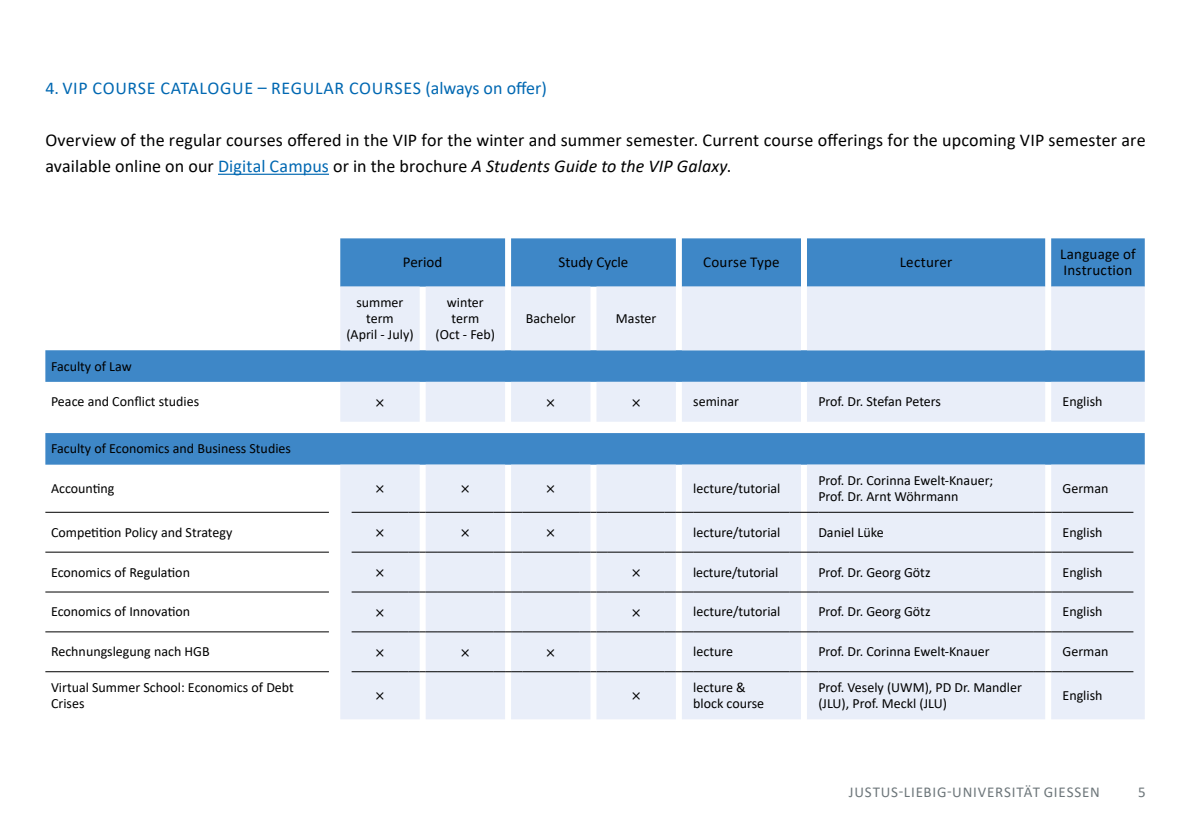
<style>
.page{position:relative;width:1191px;height:840px;background:#fff}
.page>*{position:absolute;margin:0;border:0;box-sizing:border-box;transform-origin:0 0}
.t1{font:18px/26px "Calibri";letter-spacing:.005em;color:#000}
.t2{font:18px "Calibri";letter-spacing:.04em;color:#0068b2}
.t3{font:300 18px "Calibri";color:#000}
.t4{font:15px/16px "Calibri";letter-spacing:.01em;color:#000}
.t5{font:15px "Calibri";letter-spacing:.05em;color:#6d767a}
.t6{font:14px/16px "Calibri";color:#000}
.s1{color:#0068b2}
.s2{font-style:italic}
</style>
<div class="page">
<svg style="left:45px;top:238px;width:1099px;height:226px;fill:#3e87c7"></svg>
<svg style="left:340px;top:286px;width:804px;height:433px;background:#cfdef0"></svg>
<hr style="left:45px;top:631px;width:284px;height:1px;background:#000">
<hr style="left:45px;top:670px;width:284px;height:1px;background:#000">
<hr style="left:45px;top:511px;width:284px;height:1px;background:#000">
<hr style="left:45px;top:551px;width:284px;height:1px;background:#000">
<hr style="left:45px;top:591px;width:284px;height:1px;background:#000">
<hr style="left:608px;top:670px;width:56px;height:1px;background:#000">
<svg style="left:664px;top:670px;width:29px;height:1px"></svg>
<hr style="left:693px;top:670px;width:96px;height:1px;background:#000">
<svg style="left:789px;top:670px;width:29px;height:1px"></svg>
<svg style="left:1033px;top:670px;width:29px;height:1px"></svg>
<hr style="left:1062px;top:670px;width:71px;height:1px;background:#000">
<hr style="left:818px;top:670px;width:215px;height:1px;background:#000">
<hr style="left:351px;top:670px;width:57px;height:1px;background:#000">
<svg style="left:408px;top:670px;width:29px;height:1px"></svg>
<hr style="left:437px;top:670px;width:57px;height:1px;background:#000">
<svg style="left:494px;top:670px;width:28px;height:1px"></svg>
<hr style="left:522px;top:670px;width:57px;height:1px;background:#000">
<svg style="left:579px;top:670px;width:29px;height:1px"></svg>
<hr style="left:351px;top:511px;width:57px;height:1px;background:#000">
<svg style="left:408px;top:511px;width:29px;height:1px"></svg>
<hr style="left:437px;top:511px;width:57px;height:1px;background:#000">
<svg style="left:494px;top:511px;width:28px;height:1px"></svg>
<hr style="left:522px;top:511px;width:57px;height:1px;background:#000">
<svg style="left:579px;top:511px;width:29px;height:1px"></svg>
<hr style="left:608px;top:511px;width:56px;height:1px;background:#000">
<svg style="left:664px;top:511px;width:29px;height:1px"></svg>
<hr style="left:693px;top:511px;width:96px;height:1px;background:#000">
<svg style="left:789px;top:511px;width:29px;height:1px"></svg>
<hr style="left:818px;top:511px;width:215px;height:1px;background:#000">
<svg style="left:1033px;top:511px;width:29px;height:1px"></svg>
<hr style="left:1062px;top:511px;width:71px;height:1px;background:#000">
<hr style="left:351px;top:551px;width:57px;height:1px;background:#000">
<svg style="left:408px;top:551px;width:29px;height:1px"></svg>
<hr style="left:437px;top:551px;width:57px;height:1px;background:#000">
<svg style="left:494px;top:551px;width:28px;height:1px"></svg>
<hr style="left:522px;top:551px;width:57px;height:1px;background:#000">
<svg style="left:579px;top:551px;width:29px;height:1px"></svg>
<hr style="left:608px;top:551px;width:56px;height:1px;background:#000">
<svg style="left:664px;top:551px;width:29px;height:1px"></svg>
<hr style="left:693px;top:551px;width:96px;height:1px;background:#000">
<svg style="left:789px;top:551px;width:29px;height:1px"></svg>
<hr style="left:818px;top:551px;width:215px;height:1px;background:#000">
<svg style="left:1033px;top:551px;width:29px;height:1px"></svg>
<hr style="left:1062px;top:551px;width:71px;height:1px;background:#000">
<hr style="left:351px;top:591px;width:57px;height:1px;background:#000">
<svg style="left:408px;top:591px;width:29px;height:1px"></svg>
<hr style="left:437px;top:591px;width:57px;height:1px;background:#000">
<svg style="left:494px;top:591px;width:28px;height:1px"></svg>
<hr style="left:522px;top:591px;width:57px;height:1px;background:#000">
<svg style="left:579px;top:591px;width:29px;height:1px"></svg>
<hr style="left:608px;top:591px;width:56px;height:1px;background:#000">
<svg style="left:664px;top:591px;width:29px;height:1px"></svg>
<hr style="left:693px;top:591px;width:96px;height:1px;background:#000">
<svg style="left:789px;top:591px;width:29px;height:1px"></svg>
<hr style="left:818px;top:591px;width:215px;height:1px;background:#000">
<svg style="left:1033px;top:591px;width:29px;height:1px"></svg>
<hr style="left:1062px;top:591px;width:71px;height:1px;background:#000">
<hr style="left:351px;top:631px;width:57px;height:1px;background:#000">
<svg style="left:408px;top:631px;width:29px;height:1px"></svg>
<hr style="left:437px;top:631px;width:57px;height:1px;background:#000">
<svg style="left:494px;top:631px;width:28px;height:1px"></svg>
<hr style="left:522px;top:631px;width:57px;height:1px;background:#000">
<svg style="left:579px;top:631px;width:29px;height:1px"></svg>
<hr style="left:608px;top:631px;width:56px;height:1px;background:#000">
<svg style="left:664px;top:631px;width:29px;height:1px"></svg>
<hr style="left:693px;top:631px;width:96px;height:1px;background:#000">
<svg style="left:789px;top:631px;width:29px;height:1px"></svg>
<hr style="left:818px;top:631px;width:215px;height:1px;background:#000">
<svg style="left:1033px;top:631px;width:29px;height:1px"></svg>
<hr style="left:1062px;top:631px;width:71px;height:1px;background:#000">
<hr style="left:218px;top:173px;width:111px;height:2px;background:#0068b2">
<p class="t2" style="left:45px;top:76px;width:503px">4. VIP COURSE CATALOGUE – REGULAR COURSES (always on offer)</p>
<p class="t1" style="left:45px;top:127px;width:1101px">Overview of the regular courses offered in the VIP for the winter and summer semester. Current course offerings for the upcoming VIP semester are available online on our <span class="s1">Digital Campus</span> or in the brochure <span class="s2">A Students Guide to the VIP Galaxy</span>.</p>
<p class="t4" style="left:403px;top:254px;width:41px">Period</p>
<p class="t4" style="left:558px;top:254px;width:71px">Study Cycle</p>
<p class="t4" style="left:703px;top:254px;width:78px">Course Type</p>
<p class="t4" style="left:899px;top:254px;width:54px">Lecturer</p>
<p class="t4" style="left:1060px;top:246px;width:77px">Language of<br>Instruction</p>
<p class="t6" style="left:346px;top:294px;width:69px;text-align:center">summer term<br>(April - July)</p>
<p class="t6" style="left:435px;top:294px;width:61px;text-align:center">winter term<br>(Oct - Feb)</p>
<p class="t6" style="left:526px;top:310px;width:52px">Bachelor</p>
<p class="t6" style="left:616px;top:310px;width:42px">Master</p>
<p class="t6" style="left:51px;top:357px;width:82px">Faculty of Law</p>
<p class="t6" style="left:51px;top:393px;width:150px">Peace and Conflict studies</p>
<p class="t3" style="left:375px;top:390px;width:10px">×</p>
<p class="t3" style="left:546px;top:390px;width:10px">×</p>
<p class="t3" style="left:631px;top:390px;width:10px">×</p>
<p class="t6" style="left:693px;top:393px;width:47px">seminar</p>
<p class="t6" style="left:818px;top:393px;width:124px">Prof. Dr. Stefan Peters</p>
<p class="t6" style="left:1062px;top:393px;width:42px">English</p>
<p class="t6" style="left:51px;top:440px;width:241px">Faculty of Economics and Business Studies</p>
<p class="t6" style="left:51px;top:479px;width:65px">Accounting</p>
<p class="t3" style="left:375px;top:477px;width:10px">×</p>
<p class="t3" style="left:461px;top:477px;width:10px">×</p>
<p class="t3" style="left:546px;top:477px;width:10px">×</p>
<p class="t6" style="left:693px;top:479px;width:89px">lecture/tutorial</p>
<p class="t6" style="left:818px;top:471px;width:176px">Prof. Dr. Corinna Ewelt-Knauer;<br>Prof. Dr. Arnt Wöhrmann</p>
<p class="t6" style="left:1062px;top:479px;width:47px">German</p>
<p class="t6" style="left:51px;top:523px;width:183px">Competition Policy and Strategy</p>
<p class="t3" style="left:375px;top:520px;width:10px">×</p>
<p class="t3" style="left:461px;top:520px;width:10px">×</p>
<p class="t3" style="left:546px;top:520px;width:10px">×</p>
<p class="t6" style="left:693px;top:523px;width:89px">lecture/tutorial</p>
<p class="t6" style="left:818px;top:523px;width:67px">Daniel Lüke</p>
<p class="t6" style="left:1062px;top:523px;width:42px">English</p>
<p class="t6" style="left:51px;top:563px;width:140px">Economics of Regulation</p>
<p class="t3" style="left:375px;top:560px;width:10px">×</p>
<p class="t3" style="left:631px;top:560px;width:10px">×</p>
<p class="t6" style="left:693px;top:563px;width:87px">lecture/tutorial</p>
<p class="t6" style="left:818px;top:563px;width:114px">Prof. Dr. Georg Götz</p>
<p class="t6" style="left:1062px;top:563px;width:42px">English</p>
<p class="t6" style="left:51px;top:603px;width:141px">Economics of Innovation</p>
<p class="t3" style="left:375px;top:600px;width:10px">×</p>
<p class="t3" style="left:631px;top:600px;width:10px">×</p>
<p class="t6" style="left:693px;top:603px;width:89px">lecture/tutorial</p>
<p class="t6" style="left:818px;top:603px;width:114px">Prof. Dr. Georg Götz</p>
<p class="t6" style="left:1062px;top:603px;width:42px">English</p>
<p class="t6" style="left:51px;top:643px;width:160px">Rechnungslegung nach HGB</p>
<p class="t3" style="left:375px;top:640px;width:10px">×</p>
<p class="t3" style="left:461px;top:640px;width:10px">×</p>
<p class="t3" style="left:546px;top:640px;width:10px">×</p>
<p class="t6" style="left:693px;top:643px;width:41px">lecture</p>
<p class="t6" style="left:818px;top:643px;width:173px">Prof. Dr. Corinna Ewelt-Knauer</p>
<p class="t6" style="left:1062px;top:643px;width:47px">German</p>
<p class="t6" style="left:51px;top:678px;width:244px">Virtual Summer School: Economics of Debt<br>Crises</p>
<p class="t3" style="left:375px;top:683px;width:10px">×</p>
<p class="t3" style="left:631px;top:683px;width:10px">×</p>
<p class="t6" style="left:693px;top:678px;width:73px">lecture &amp; block course</p>
<p class="t6" style="left:818px;top:678px;width:205px">Prof. Vesely (UWM), PD Dr. Mandler (JLU), Prof. Meckl (JLU)</p>
<p class="t6" style="left:1062px;top:686px;width:42px">English</p>
<p class="t5" style="left:849px;top:781px;width:252px">JUSTUS-LIEBIG-UNIVERSITÄT GIESSEN</p>
<p class="t5" style="left:1138px;top:781px;width:9px">5</p>
</div>
